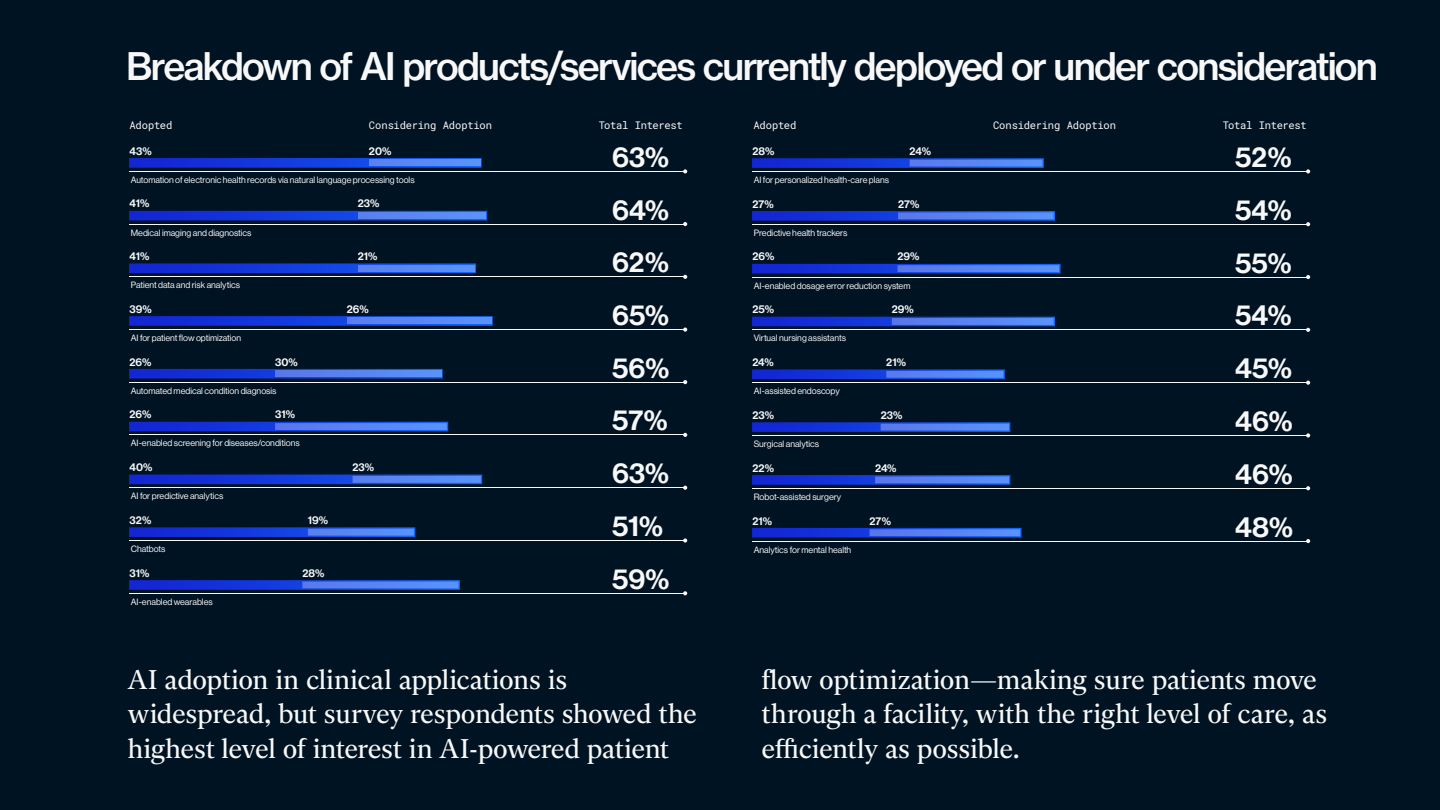
<style>
.page{position:relative;width:1440px;height:810px;background:#001323}
.page>*{position:absolute;margin:0;border:0;box-sizing:border-box;transform-origin:0 0}
.t1{font:37.5px "N Haas Grotesk TX Pro 65 Md";letter-spacing:-.05em;color:#f8f8f8}
.t2{font:28.42px "N Haas Grotesk DS Pro 65 Md";color:#f8f8f8}
.t3{font:27px/34.5px "Independent Text";letter-spacing:-.015em;color:#f8f8f8}
.t4{font:11.1px "N Haas Grotesk DS Pro 65 Md";color:#f8f8f8}
.t5{font:10.5px "Roboto Mono";letter-spacing:-.025em;color:#f8f8f8}
.t6{font:8.93px "N Haas Grotesk DS Pro 55 Rg";color:#f8f8f8}
</style>
<div class="page">
<svg style="left:129px;top:158px;width:353px;height:10px;background:#1238d5"></svg>
<div style="left:369px;top:159px;width:111px;height:7px;background:#5a8af4"></div>
<hr style="left:129px;top:171px;width:556px;height:1px;background:#f8f8f8">
<svg style="left:683px;top:169px;width:4px;height:4px"></svg>
<svg style="left:129px;top:211px;width:358px;height:9px;background:#1338dd"></svg>
<div style="left:358px;top:212px;width:128px;height:7px;background:#5a89f3"></div>
<hr style="left:129px;top:224px;width:556px;height:1px;background:#f8f8f8">
<svg style="left:683px;top:222px;width:4px;height:4px"></svg>
<svg style="left:129px;top:263px;width:347px;height:10px;background:#1237d3"></svg>
<div style="left:358px;top:265px;width:117px;height:7px;background:#5a89f4"></div>
<hr style="left:129px;top:276px;width:556px;height:1px;background:#f8f8f8">
<svg style="left:683px;top:275px;width:4px;height:4px"></svg>
<svg style="left:129px;top:316px;width:364px;height:10px;background:#1237d4"></svg>
<div style="left:347px;top:317px;width:144px;height:7px;background:#5a88f3"></div>
<hr style="left:129px;top:329px;width:556px;height:1px;background:#f8f8f8">
<svg style="left:683px;top:328px;width:4px;height:4px"></svg>
<svg style="left:129px;top:369px;width:314px;height:10px;background:#1135cf"></svg>
<svg style="left:275px;top:370px;width:166px;height:7px"></svg>
<hr style="left:129px;top:382px;width:556px;height:1px;background:#f8f8f8">
<svg style="left:683px;top:380px;width:4px;height:4px"></svg>
<svg style="left:129px;top:422px;width:319px;height:9px;background:#1336dc"></svg>
<svg style="left:275px;top:423px;width:172px;height:7px"></svg>
<hr style="left:129px;top:435px;width:556px;height:1px;background:#f8f8f8">
<svg style="left:683px;top:433px;width:4px;height:4px"></svg>
<svg style="left:129px;top:475px;width:353px;height:9px;background:#1339dd"></svg>
<div style="left:353px;top:476px;width:128px;height:7px;background:#5a89f3"></div>
<hr style="left:129px;top:487px;width:556px;height:1px;background:#f8f8f8">
<svg style="left:683px;top:486px;width:4px;height:4px"></svg>
<svg style="left:129px;top:527px;width:286px;height:10px;background:#1338d4"></svg>
<div style="left:308px;top:529px;width:106px;height:7px;background:#5a89f3"></div>
<hr style="left:129px;top:540px;width:556px;height:1px;background:#f8f8f8">
<svg style="left:683px;top:538px;width:4px;height:5px"></svg>
<svg style="left:129px;top:580px;width:331px;height:10px;background:#163ad5"></svg>
<div style="left:302px;top:582px;width:157px;height:6px;background:#5a86f1"></div>
<hr style="left:129px;top:593px;width:556px;height:1px;background:#f8f8f8">
<svg style="left:683px;top:591px;width:4px;height:4px"></svg>
<svg style="left:752px;top:158px;width:292px;height:10px;background:#1337d3"></svg>
<div style="left:910px;top:160px;width:132px;height:7px;background:#5a86f2"></div>
<hr style="left:752px;top:171px;width:556px;height:1px;background:#f8f8f8">
<svg style="left:1306px;top:169px;width:4px;height:4px"></svg>
<svg style="left:752px;top:211px;width:303px;height:10px;background:#1337d2"></svg>
<svg style="left:898px;top:212px;width:156px;height:7px"></svg>
<hr style="left:752px;top:224px;width:556px;height:1px;background:#f8f8f8">
<svg style="left:1306px;top:222px;width:4px;height:4px"></svg>
<svg style="left:752px;top:264px;width:309px;height:10px;background:#1235cd"></svg>
<svg style="left:897px;top:265px;width:162px;height:7px"></svg>
<hr style="left:752px;top:277px;width:556px;height:1px;background:#f8f8f8">
<svg style="left:1306px;top:275px;width:4px;height:4px"></svg>
<hr style="left:752px;top:329px;width:556px;height:1px;background:#f8f8f8">
<svg style="left:1306px;top:328px;width:4px;height:4px"></svg>
<svg style="left:752px;top:317px;width:303px;height:9px;background:#1336dc"></svg>
<svg style="left:892px;top:318px;width:162px;height:7px"></svg>
<svg style="left:752px;top:369px;width:253px;height:10px;background:#1236d0"></svg>
<div style="left:886px;top:371px;width:117px;height:7px;background:#5a86f2"></div>
<hr style="left:752px;top:382px;width:556px;height:1px;background:#f8f8f8">
<svg style="left:1306px;top:381px;width:4px;height:4px"></svg>
<svg style="left:752px;top:422px;width:258px;height:10px;background:#1337d3"></svg>
<svg style="left:881px;top:424px;width:128px;height:7px"></svg>
<hr style="left:752px;top:435px;width:556px;height:1px;background:#f8f8f8">
<svg style="left:1306px;top:433px;width:4px;height:5px"></svg>
<svg style="left:752px;top:475px;width:258px;height:10px;background:#1337d2"></svg>
<svg style="left:875px;top:476px;width:134px;height:7px"></svg>
<hr style="left:752px;top:488px;width:556px;height:1px;background:#f8f8f8">
<svg style="left:1306px;top:486px;width:4px;height:4px"></svg>
<svg style="left:752px;top:528px;width:270px;height:10px;background:#1235ce"></svg>
<svg style="left:870px;top:529px;width:150px;height:7px"></svg>
<hr style="left:752px;top:541px;width:556px;height:1px;background:#f8f8f8">
<svg style="left:1306px;top:539px;width:4px;height:4px"></svg>
<h1 class="t1" style="left:126px;top:43px;width:1253px">Breakdown of AI products/services currently deployed or under consideration</h1>
<p class="t5" style="left:129px;top:118px;width:45px">Adopted</p>
<p class="t5" style="left:369px;top:118px;width:125px">Considering Adoption</p>
<p class="t5" style="left:599px;top:118px;width:85px">Total Interest</p>
<p class="t5" style="left:753px;top:118px;width:45px">Adopted</p>
<p class="t5" style="left:993px;top:118px;width:125px">Considering Adoption</p>
<p class="t5" style="left:1223px;top:118px;width:85px">Total Interest</p>
<p class="t4" style="left:129px;top:144px;width:24px">43%</p>
<p class="t4" style="left:369px;top:144px;width:24px">20%</p>
<p class="t6" style="left:131px;top:175px;width:285px">Automation of electronic health records via natural language processing tools</p>
<h2 class="t2" style="left:612px;top:141px;width:58px">63%</h2>
<p class="t4" style="left:752px;top:145px;width:23px">28%</p>
<p class="t4" style="left:910px;top:145px;width:23px">24%</p>
<p class="t6" style="left:754px;top:175px;width:137px">AI for personalized health-care plans</p>
<h2 class="t2" style="left:1235px;top:141px;width:58px">52%</h2>
<p class="t4" style="left:129px;top:197px;width:21px">41%</p>
<p class="t4" style="left:358px;top:197px;width:23px">23%</p>
<p class="t6" style="left:131px;top:227px;width:122px">Medical imaging and diagnostics</p>
<h2 class="t2" style="left:612px;top:193px;width:58px">64%</h2>
<p class="t4" style="left:752px;top:197px;width:23px">27%</p>
<p class="t4" style="left:898px;top:197px;width:23px">27%</p>
<p class="t6" style="left:754px;top:228px;width:95px">Predictive health trackers</p>
<h2 class="t2" style="left:1235px;top:193px;width:58px">54%</h2>
<p class="t4" style="left:129px;top:250px;width:21px">41%</p>
<p class="t4" style="left:358px;top:250px;width:21px">21%</p>
<p class="t6" style="left:131px;top:280px;width:111px">Patient data and risk analytics</p>
<h2 class="t2" style="left:612px;top:246px;width:58px">62%</h2>
<p class="t4" style="left:752px;top:250px;width:23px">26%</p>
<p class="t4" style="left:897px;top:250px;width:24px">29%</p>
<p class="t6" style="left:754px;top:280px;width:158px">AI-enabled dosage error reduction system</p>
<h2 class="t2" style="left:1235px;top:246px;width:58px">55%</h2>
<p class="t4" style="left:129px;top:302px;width:24px">39%</p>
<p class="t4" style="left:347px;top:302px;width:23px">26%</p>
<p class="t6" style="left:131px;top:333px;width:112px">AI for patient flow optimization</p>
<h2 class="t2" style="left:612px;top:299px;width:58px">65%</h2>
<p class="t4" style="left:752px;top:303px;width:23px">25%</p>
<p class="t4" style="left:892px;top:303px;width:24px">29%</p>
<p class="t6" style="left:754px;top:333px;width:94px">Virtual nursing assistants</p>
<h2 class="t2" style="left:1235px;top:299px;width:58px">54%</h2>
<p class="t4" style="left:129px;top:355px;width:23px">26%</p>
<p class="t4" style="left:275px;top:355px;width:24px">30%</p>
<p class="t6" style="left:131px;top:386px;width:147px">Automated medical condition diagnosis</p>
<h2 class="t2" style="left:612px;top:351px;width:59px">56%</h2>
<p class="t4" style="left:752px;top:356px;width:23px">24%</p>
<p class="t4" style="left:886px;top:356px;width:21px">21%</p>
<p class="t6" style="left:754px;top:386px;width:88px">AI-assisted endoscopy</p>
<h2 class="t2" style="left:1235px;top:352px;width:58px">45%</h2>
<p class="t4" style="left:129px;top:408px;width:23px">26%</p>
<p class="t4" style="left:275px;top:408px;width:21px">31%</p>
<p class="t6" style="left:131px;top:438px;width:171px">AI-enabled screening for diseases/conditions</p>
<h2 class="t2" style="left:612px;top:404px;width:57px">57%</h2>
<p class="t4" style="left:752px;top:409px;width:23px">23%</p>
<p class="t4" style="left:881px;top:409px;width:23px">23%</p>
<p class="t6" style="left:754px;top:439px;width:67px">Surgical analytics</p>
<h2 class="t2" style="left:1235px;top:405px;width:59px">46%</h2>
<p class="t4" style="left:129px;top:461px;width:24px">40%</p>
<p class="t4" style="left:353px;top:461px;width:23px">23%</p>
<p class="t6" style="left:131px;top:491px;width:94px">AI for predictive analytics</p>
<h2 class="t2" style="left:612px;top:457px;width:58px">63%</h2>
<p class="t4" style="left:752px;top:461px;width:23px">22%</p>
<p class="t4" style="left:875px;top:461px;width:23px">24%</p>
<p class="t6" style="left:754px;top:492px;width:89px">Robot-assisted surgery</p>
<h2 class="t2" style="left:1235px;top:457px;width:59px">46%</h2>
<p class="t4" style="left:129px;top:514px;width:23px">32%</p>
<p class="t4" style="left:308px;top:514px;width:22px">19%</p>
<p class="t6" style="left:131px;top:544px;width:36px">Chatbots</p>
<h2 class="t2" style="left:612px;top:510px;width:52px">51%</h2>
<p class="t4" style="left:752px;top:514px;width:21px">21%</p>
<p class="t4" style="left:870px;top:514px;width:23px">27%</p>
<p class="t6" style="left:754px;top:544px;width:99px">Analytics for mental health</p>
<h2 class="t2" style="left:1235px;top:510px;width:59px">48%</h2>
<p class="t4" style="left:129px;top:566px;width:21px">31%</p>
<p class="t4" style="left:302px;top:566px;width:23px">28%</p>
<p class="t6" style="left:131px;top:597px;width:83px">AI-enabled wearables</p>
<h2 class="t2" style="left:612px;top:562px;width:58px">59%</h2>
<h3 class="t3" style="left:128px;top:663px;width:571px">AI adoption in clinical applications is widespread, but survey respondents showed the highest level of interest in AI-powered patient</h3>
<h3 class="t3" style="left:762px;top:663px;width:567px">flow optimization—making sure patients move through a facility, with the right level of care, as efficiently as possible.</h3>
</div>
